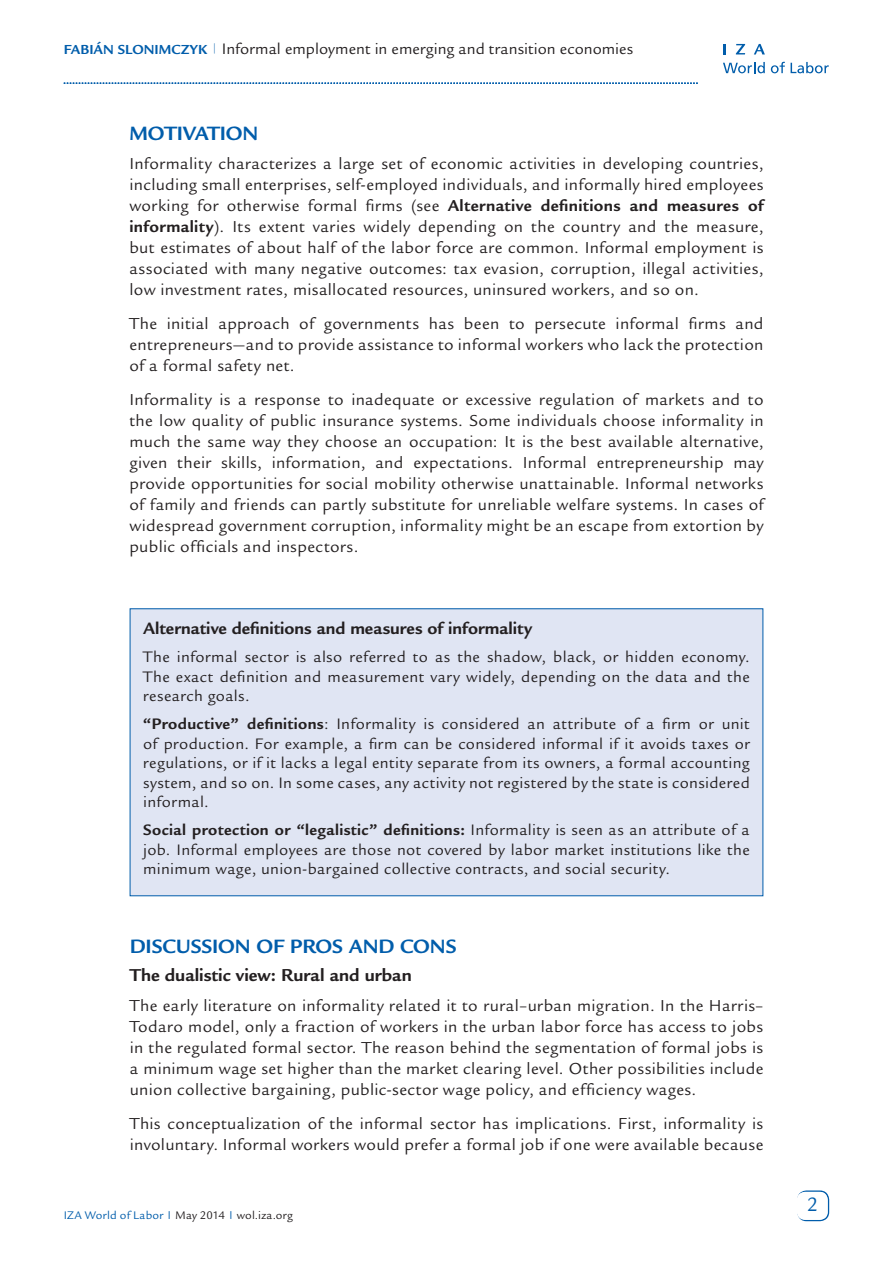
<style>
.page{position:relative;width:893px;height:1263px;background:#fff}
.page>*{position:absolute;margin:0;border:0;box-sizing:border-box;transform-origin:0 0}
.t1{font:700 21px "Legacy Sans Std";letter-spacing:-.01em;color:#015dab}
.t2{font:21px "Legacy Sans Std";color:#015dab}
.t3{font:700 18.75px "Legacy Sans Std";color:#231f20}
.t4{font:700 18px "Legacy Sans Std";letter-spacing:.005em;color:#231f20}
.t5{font:17.25px/21px "Legacy Sans Std";letter-spacing:.02em;color:#231f20;text-align:justify}
.t6{font:16.5px/19.5px "Legacy Sans Std";letter-spacing:.02em;color:#231f20;text-align:justify}
.t7{font:16.5px "Legacy Sans Std";color:#231f20}
.t8{font:12px "Legacy Sans Std";letter-spacing:.015em;color:#231f20}
.s1{font-weight:700;font-size:14.25px;color:#015dab}
.s2{font-weight:700}
.s3{color:#015dab}
</style>
<div class="page">
<div style="left:797px;top:1190px;width:32px;height:31px;border:2px solid #015dab;border-radius:9px"></div>
<div style="left:797px;top:1192px;width:31px;height:28px;background:#fff;border-radius:9px"></div>
<svg style="left:723px;top:62px;width:42px;height:11px"></svg>
<svg style="left:771px;top:62px;width:14px;height:11px"></svg>
<svg style="left:791px;top:62px;width:38px;height:11px"></svg>
<svg style="left:723px;top:44px;width:3px;height:10px"></svg>
<svg style="left:736px;top:44px;width:9px;height:10px"></svg>
<svg style="left:754px;top:44px;width:11px;height:10px"></svg>
<svg style="left:64px;top:82px;width:634px;height:2px"></svg>
<div style="left:130px;top:609px;width:633px;height:287px;background:#e0e5f3"></div>
<p class="t7" style="left:64px;top:39px;width:571px"><span class="s1">Fabián Slonimczyk</span> <sup>|</sup> Informal employment in emerging and transition economies</p>
<p class="t1" style="left:129px;top:121px;width:104px">MOTIVATION</p>
<p class="t5" style="left:129px;top:154px;width:636px">Informality characterizes a large set of economic activities in developing countries, including small enterprises, self-employed individuals, and informally hired employees working for otherwise formal firms (see <span class="s2">Alternative definitions and measures of informality</span>). Its extent varies widely depending on the country and the measure, but estimates of about half of the labor force are common. Informal employment is associated with many negative outcomes: tax evasion, corruption, illegal activities, low investment rates, misallocated resources, uninsured workers, and so on.</p>
<p class="t5" style="left:129px;top:313px;width:636px">The initial approach of governments has been to persecute informal firms and entrepreneurs—and to provide assistance to informal workers who lack the protection of a formal safety net.</p>
<p class="t5" style="left:129px;top:389px;width:636px">Informality is a response to inadequate or excessive regulation of markets and to the low quality of public insurance systems. Some individuals choose informality in much the same way they choose an occupation: It is the best available alternative, given their skills, information, and expectations. Informal entrepreneurship may provide opportunities for social mobility otherwise unattainable. Informal networks of family and friends can partly substitute for unreliable welfare systems. In cases of widespread government corruption, informality might be an escape from extortion by public officials and inspectors.</p>
<p class="t4" style="left:143px;top:618px;width:391px">Alternative definitions and measures of informality</p>
<p class="t6" style="left:143px;top:648px;width:608px">The informal sector is also referred to as the shadow, black, or hidden economy.<br>The exact definition and measurement vary widely, depending on the data and the research goals.</p>
<p class="t6" style="left:143px;top:715px;width:608px"><span class="s2">“Productive” definitions</span>: Informality is considered an attribute of a firm or unit of production. For example, a firm can be considered informal if it avoids taxes or regulations, or if it lacks a legal entity separate from its owners, a formal accounting system, and so on. In some cases, any activity not registered by the state is considered informal.</p>
<p class="t6" style="left:143px;top:821px;width:608px"><span class="s2">Social protection or “legalistic” definitions:</span> Informality is seen as an attribute of a job. Informal employees are those not covered by labor market institutions like the minimum wage, union-bargained collective contracts, and social security.</p>
<p class="t1" style="left:130px;top:934px;width:96px">DISCUSSION</p>
<p class="t1" style="left:257px;top:934px;width:159px">OF PROS AN D CON</p>
<p class="t1" style="left:446px;top:934px;width:12px">S</p>
<p class="t3" style="left:130px;top:965px;width:284px">The dualistic view: Rural and urban</p>
<p class="t5" style="left:130px;top:995px;width:635px">The early literature on informality related it to rural–urban migration. In the Harris– Todaro model, only a fraction of workers in the urban labor force has access to jobs in the regulated formal sector. The reason behind the segmentation of formal jobs is a minimum wage set higher than the market clearing level. Other possibilities include union collective bargaining, public-sector wage policy, and efficiency wages.</p>
<p class="t5" style="left:130px;top:1113px;width:635px">This conceptualization of the informal sector has implications. First, informality is involuntary. Informal workers would prefer a formal job if one were available because</p>
<p class="t8" style="left:64px;top:1208px;width:231px"><span class="s3">IZA World of Labor</span> <sup>|</sup> May 2014 <sup>|</sup> wol.iza.org</p>
<p class="t2" style="left:807px;top:1192px;width:13px">2</p>
</div>
